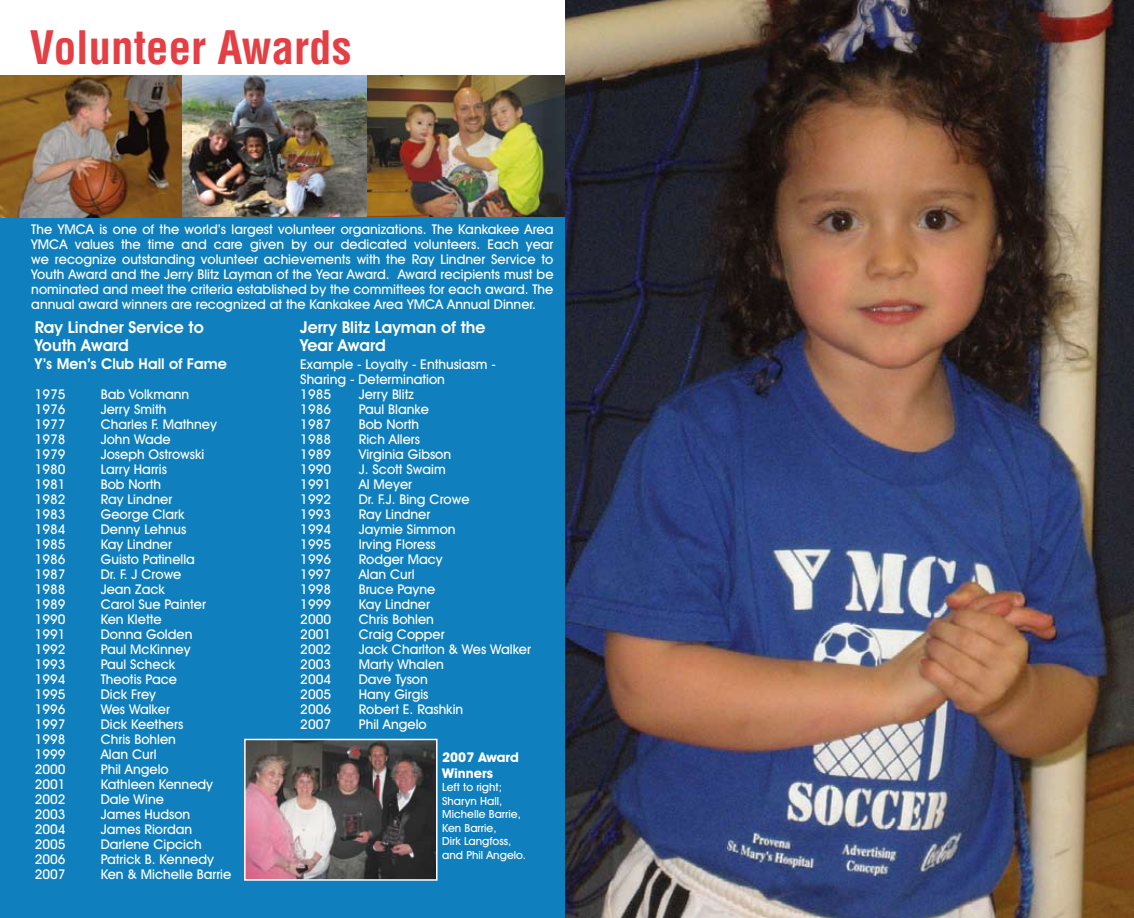
<style>
.page{position:relative;width:1134px;height:918px;background:#fff}
.page>*{position:absolute;margin:0;border:0;box-sizing:border-box;transform-origin:0 0}
.t1{font:700 condensed 45px "Helvetica";color:#e33f44}
.t2{font:600 16.5px "Avant Garde IT Cby BT";color:#fff}
.t3{font:600 15px "Avant Garde IT Cby BT";color:#fff}
.t4{font:500 13.5px/15px "Avant Garde IT Cby BT";color:#fff}
.t5{font:700 13.5px/16.2px "Avant Garde IT Cby BT";color:#fff}
.t6{font:500 11.25px/13.5px "Avant Garde IT Cby BT";color:#fff}
</style>
<div class="page">
<div style="left:0;top:216px;width:566px;height:702px;background:#0f7fbd"></div>
<img style="left:0;top:76px;width:364px;height:141px">
<img style="left:364px;top:76px;width:201px;height:141px">
<img style="left:565px;top:0;width:569px;height:918px">
<img style="left:247px;top:742px;width:188px;height:136px">
<div style="left:244px;top:739px;width:194px;height:142px;border:2px solid #fff"></div>
<h1 class="t1" style="left:30px;top:20px;width:324px">Volunteer Awards</h1>
<p class="t4" style="left:31px;top:221px;width:524px;text-align:justify">The YMCA is one of the world’s largest volunteer organizations. The Kankakee Area YMCA values the time and care given by our dedicated volunteers. Each year we recognize outstanding volunteer achievements with the Ray Lindner Service to Youth Award and the Jerry Blitz Layman of the Year Award. Award recipients must be nominated and meet the criteria established by the committees for each award. The annual award winners are recognized at the Kankakee Area YMCA Annual Dinner.</p>
<p class="t2" style="left:35px;top:317px;width:170px">Ray Lindner Service to</p>
<p class="t2" style="left:300px;top:317px;width:187px">Jerry Blitz Layman of the</p>
<p class="t2" style="left:35px;top:335px;width:96px">Youth Award</p>
<p class="t2" style="left:300px;top:335px;width:87px">Year Award</p>
<p class="t3" style="left:35px;top:354px;width:194px">Y’s Men’s Club Hall of Fame</p>
<p class="t4" style="left:300px;top:356px;width:197px">Example - Loyalty - Enthusiasm -<br>Sharing - Determination</p>
<p class="t4" style="left:35px;top:386px;width:32px">1975</p>
<p class="t4" style="left:101px;top:386px;width:90px">Bab Volkmann</p>
<p class="t4" style="left:300px;top:386px;width:32px">1985</p>
<p class="t4" style="left:359px;top:386px;width:57px">Jerry Blitz</p>
<p class="t4" style="left:35px;top:401px;width:32px">1976</p>
<p class="t4" style="left:101px;top:401px;width:67px">Jerry Smith</p>
<p class="t4" style="left:300px;top:401px;width:32px">1986</p>
<p class="t4" style="left:359px;top:401px;width:72px">Paul Blanke</p>
<p class="t4" style="left:35px;top:416px;width:32px">1977</p>
<p class="t4" style="left:101px;top:416px;width:118px">Charles F. Mathney</p>
<p class="t4" style="left:300px;top:416px;width:32px">1987</p>
<p class="t4" style="left:359px;top:416px;width:62px">Bob North</p>
<p class="t4" style="left:35px;top:431px;width:32px">1978</p>
<p class="t4" style="left:101px;top:431px;width:71px">John Wade</p>
<p class="t4" style="left:300px;top:431px;width:32px">1988</p>
<p class="t4" style="left:359px;top:431px;width:63px">Rich Allers</p>
<p class="t4" style="left:35px;top:446px;width:32px">1979</p>
<p class="t4" style="left:101px;top:446px;width:105px">Joseph Ostrowski</p>
<p class="t4" style="left:300px;top:446px;width:32px">1989</p>
<p class="t4" style="left:359px;top:446px;width:94px">Virginia Gibson</p>
<p class="t4" style="left:35px;top:461px;width:32px">1980</p>
<p class="t4" style="left:101px;top:461px;width:68px">Larry Harris</p>
<p class="t4" style="left:300px;top:461px;width:32px">1990</p>
<p class="t4" style="left:359px;top:461px;width:89px">J. Scott Swaim</p>
<p class="t4" style="left:35px;top:476px;width:32px">1981</p>
<p class="t4" style="left:101px;top:476px;width:62px">Bob North</p>
<p class="t4" style="left:300px;top:476px;width:32px">1991</p>
<p class="t4" style="left:359px;top:476px;width:55px">Al Meyer</p>
<p class="t4" style="left:35px;top:491px;width:32px">1982</p>
<p class="t4" style="left:101px;top:491px;width:73px">Ray Lindner</p>
<p class="t4" style="left:300px;top:491px;width:32px">1992</p>
<p class="t4" style="left:359px;top:491px;width:112px">Dr. F.J. Bing Crowe</p>
<p class="t4" style="left:35px;top:506px;width:32px">1983</p>
<p class="t4" style="left:101px;top:506px;width:85px">George Clark</p>
<p class="t4" style="left:300px;top:506px;width:32px">1993</p>
<p class="t4" style="left:359px;top:506px;width:73px">Ray Lindner</p>
<p class="t4" style="left:35px;top:521px;width:32px">1984</p>
<p class="t4" style="left:101px;top:521px;width:87px">Denny Lehnus</p>
<p class="t4" style="left:300px;top:521px;width:32px">1994</p>
<p class="t4" style="left:359px;top:521px;width:98px">Jaymie Simmon</p>
<p class="t4" style="left:35px;top:536px;width:32px">1985</p>
<p class="t4" style="left:101px;top:536px;width:73px">Kay Lindner</p>
<p class="t4" style="left:300px;top:536px;width:32px">1995</p>
<p class="t4" style="left:359px;top:536px;width:79px">Irving Floress</p>
<p class="t4" style="left:35px;top:551px;width:32px">1986</p>
<p class="t4" style="left:101px;top:551px;width:96px">Guisto Patinella</p>
<p class="t4" style="left:300px;top:551px;width:32px">1996</p>
<p class="t4" style="left:359px;top:551px;width:86px">Rodger Macy</p>
<p class="t4" style="left:35px;top:566px;width:32px">1987</p>
<p class="t4" style="left:101px;top:566px;width:82px">Dr. F. J Crowe</p>
<p class="t4" style="left:300px;top:566px;width:32px">1997</p>
<p class="t4" style="left:359px;top:566px;width:57px">Alan Curl</p>
<p class="t4" style="left:35px;top:581px;width:32px">1988</p>
<p class="t4" style="left:101px;top:581px;width:66px">Jean Zack</p>
<p class="t4" style="left:300px;top:581px;width:32px">1998</p>
<p class="t4" style="left:359px;top:581px;width:78px">Bruce Payne</p>
<p class="t4" style="left:35px;top:596px;width:32px">1989</p>
<p class="t4" style="left:101px;top:596px;width:107px">Carol Sue Painter</p>
<p class="t4" style="left:300px;top:596px;width:32px">1999</p>
<p class="t4" style="left:359px;top:596px;width:73px">Kay Lindner</p>
<p class="t4" style="left:35px;top:611px;width:32px">1990</p>
<p class="t4" style="left:101px;top:611px;width:62px">Ken Klette</p>
<p class="t4" style="left:300px;top:611px;width:32px">2000</p>
<p class="t4" style="left:359px;top:611px;width:77px">Chris Bohlen</p>
<p class="t4" style="left:35px;top:626px;width:32px">1991</p>
<p class="t4" style="left:101px;top:626px;width:93px">Donna Golden</p>
<p class="t4" style="left:300px;top:626px;width:32px">2001</p>
<p class="t4" style="left:359px;top:626px;width:87px">Craig Copper</p>
<p class="t4" style="left:35px;top:641px;width:32px">1992</p>
<p class="t4" style="left:101px;top:641px;width:91px">Paul McKinney</p>
<p class="t4" style="left:300px;top:641px;width:32px">2002</p>
<p class="t4" style="left:359px;top:641px;width:174px">Jack Charlton &amp; Wes Walker</p>
<p class="t4" style="left:35px;top:656px;width:32px">1993</p>
<p class="t4" style="left:101px;top:656px;width:76px">Paul Scheck</p>
<p class="t4" style="left:300px;top:656px;width:32px">2003</p>
<p class="t4" style="left:359px;top:656px;width:87px">Marty Whalen</p>
<p class="t4" style="left:35px;top:671px;width:32px">1994</p>
<p class="t4" style="left:101px;top:671px;width:78px">Theotis Pace</p>
<p class="t4" style="left:300px;top:671px;width:32px">2004</p>
<p class="t4" style="left:359px;top:671px;width:71px">Dave Tyson</p>
<p class="t4" style="left:35px;top:686px;width:32px">1995</p>
<p class="t4" style="left:101px;top:686px;width:57px">Dick Frey</p>
<p class="t4" style="left:300px;top:686px;width:32px">2005</p>
<p class="t4" style="left:359px;top:686px;width:71px">Hany Girgis</p>
<p class="t4" style="left:35px;top:701px;width:32px">1996</p>
<p class="t4" style="left:101px;top:701px;width:71px">Wes Walker</p>
<p class="t4" style="left:300px;top:701px;width:32px">2006</p>
<p class="t4" style="left:359px;top:701px;width:106px">Robert E. Rashkin</p>
<p class="t4" style="left:35px;top:716px;width:32px">1997</p>
<p class="t4" style="left:101px;top:716px;width:84px">Dick Keethers</p>
<p class="t4" style="left:300px;top:716px;width:32px">2007</p>
<p class="t4" style="left:359px;top:716px;width:69px">Phil Angelo</p>
<p class="t4" style="left:35px;top:731px;width:32px">1998</p>
<p class="t4" style="left:101px;top:731px;width:77px">Chris Bohlen</p>
<p class="t4" style="left:35px;top:746px;width:32px">1999</p>
<p class="t4" style="left:101px;top:746px;width:57px">Alan Curl</p>
<p class="t4" style="left:35px;top:761px;width:32px">2000</p>
<p class="t4" style="left:101px;top:761px;width:69px">Phil Angelo</p>
<p class="t4" style="left:35px;top:776px;width:32px">2001</p>
<p class="t4" style="left:101px;top:776px;width:114px">Kathleen Kennedy</p>
<p class="t4" style="left:35px;top:791px;width:32px">2002</p>
<p class="t4" style="left:101px;top:791px;width:65px">Dale Wine</p>
<p class="t4" style="left:35px;top:806px;width:32px">2003</p>
<p class="t4" style="left:101px;top:806px;width:91px">James Hudson</p>
<p class="t4" style="left:35px;top:821px;width:32px">2004</p>
<p class="t4" style="left:101px;top:821px;width:93px">James Riordan</p>
<p class="t4" style="left:35px;top:836px;width:32px">2005</p>
<p class="t4" style="left:101px;top:836px;width:103px">Darlene Cipcich</p>
<p class="t4" style="left:35px;top:851px;width:32px">2006</p>
<p class="t4" style="left:101px;top:851px;width:115px">Patrick B. Kennedy</p>
<p class="t4" style="left:35px;top:866px;width:32px">2007</p>
<p class="t4" style="left:101px;top:866px;width:132px">Ken &amp; Michelle Barrie</p>
<p class="t5" style="left:442px;top:749px;width:78px">2007 Award<br>Winners</p>
<p class="t6" style="left:442px;top:781px;width:85px">Left to right;<br>Sharyn Hall,<br>Michelle Barrie,<br>Ken Barrie,<br>Dirk Langfoss, and Phil Angelo.</p>
</div>
